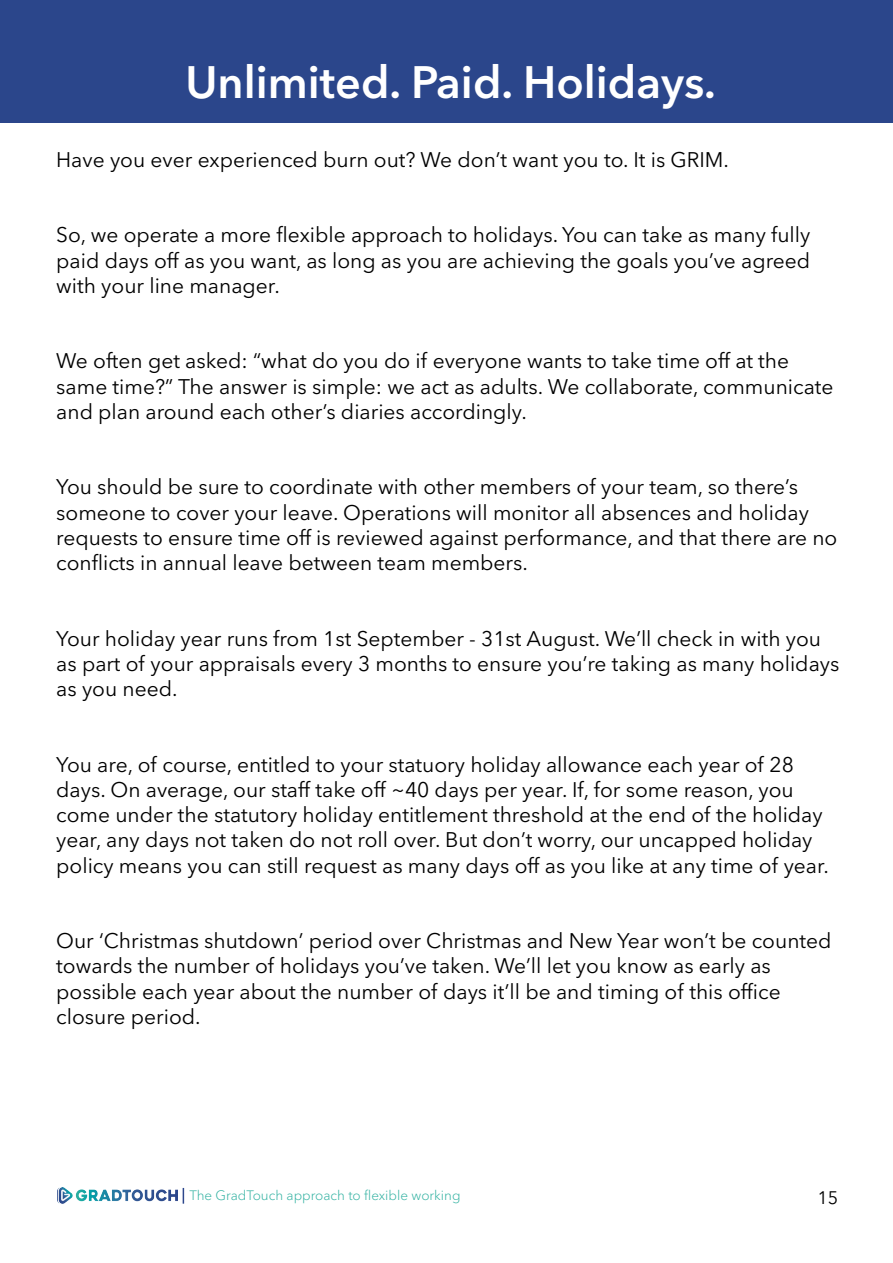
<style>
.page{position:relative;width:893px;height:1263px;background:#fff}
.page>*{position:absolute;margin:0;border:0;box-sizing:border-box;transform-origin:0 0}
.t1{font:600 45px "Avenir Next";color:#fff}
.t2{font:21px/25.2px "Avenir Next";color:#000}
.t3{font:18px "Avenir Next";color:#000}
.t4{font:300 13.5px "Avenir Next";color:#33b2a2}
</style>
<div class="page">
<img style="left:57px;top:1188px;width:120px;height:16px">
<svg style="left:183px;top:1188px;width:1px;height:16px"></svg>
<div style="left:0;top:0;width:893px;height:122px;background:#2b468b"></div>
<p class="t1" style="left:185px;top:55px;width:532px">Unlimited. Paid. Holidays.</p>
<p class="t2" style="left:56px;top:147px;width:674px">Have you ever experienced burn out? We don’t want you to. It is GRIM.</p>
<p class="t2" style="left:56px;top:223px;width:756px;text-align:justify">So, we operate a more flexible approach to holidays. You can take as many fully paid days off as you want, as long as you are achieving the goals you’ve agreed with your line manager.</p>
<p class="t2" style="left:56px;top:349px;width:779px">We often get asked: “what do you do if everyone wants to take time off at the same time?” The answer is simple: we act as adults. We collaborate, communicate and plan around each other’s diaries accordingly.</p>
<p class="t2" style="left:56px;top:475px;width:783px">You should be sure to coordinate with other members of your team, so there’s someone to cover your leave. Operations will monitor all absences and holiday requests to ensure time off is reviewed against performance, and that there are no conflicts in annual leave between team members.</p>
<p class="t2" style="left:56px;top:626px;width:785px">Your holiday year runs from 1st September - 31st August. We’ll check in with you as part of your appraisals every 3 months to ensure you’re taking as many holidays as you need.</p>
<p class="t2" style="left:56px;top:752px;width:774px">You are, of course, entitled to your statuory holiday allowance each year of 28 days. On average, our staff take off ~40 days per year. If, for some reason, you come under the statutory holiday entitlement threshold at the end of the holiday year, any days not taken do not roll over. But don’t worry, our uncapped holiday policy means you can still request as many days off as you like at any time of year.</p>
<p class="t2" style="left:56px;top:928px;width:777px">Our ‘Christmas shutdown’ period over Christmas and New Year won’t be counted towards the number of holidays you’ve taken. We’ll let you know as early as possible each year about the number of days it’ll be and timing of this office closure period.</p>
<p class="t4" style="left:189px;top:1187px;width:273px">The GradTouch approach to flexible working</p>
<p class="t3" style="left:817px;top:1187px;width:22px">15</p>
</div>
